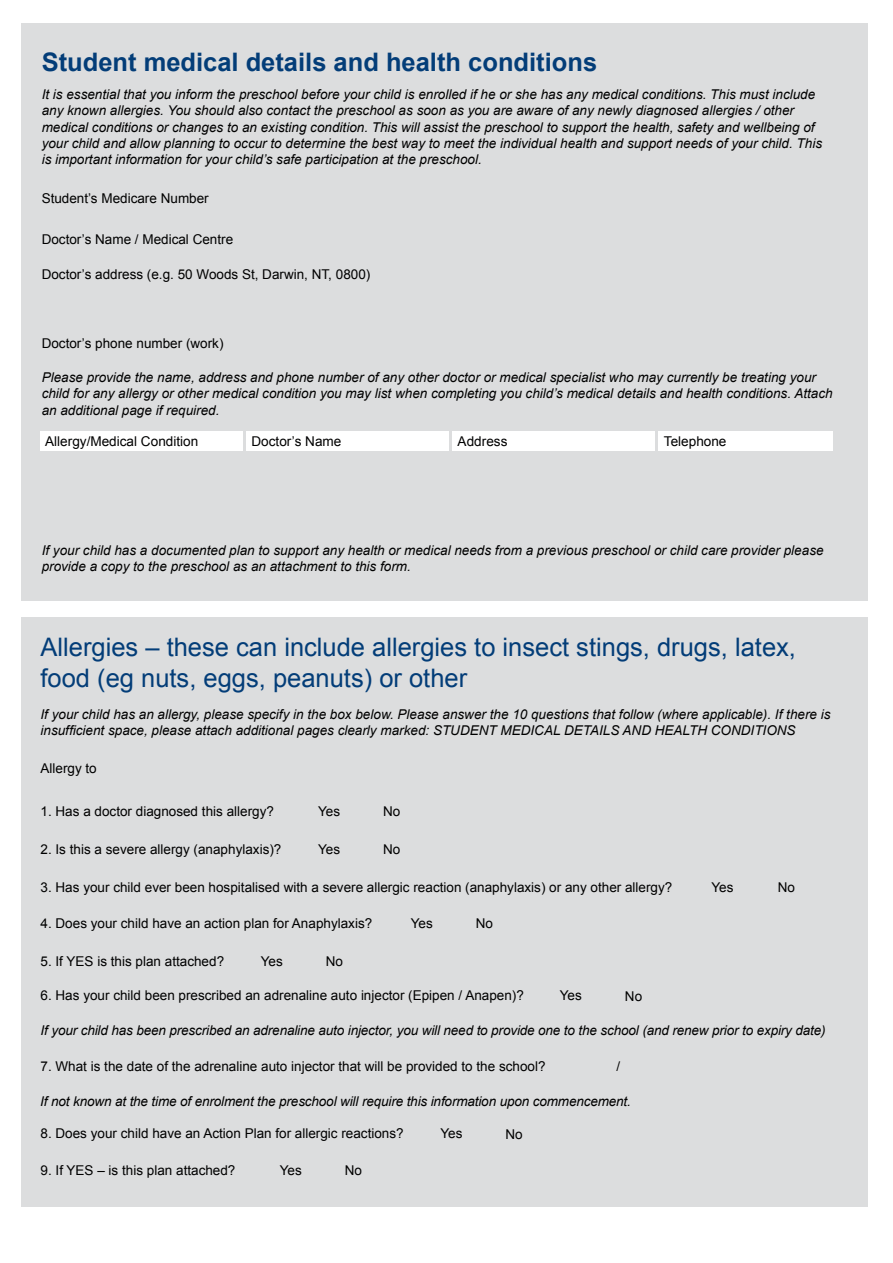
<style>
.page{position:relative;width:893px;height:1263px;background:#fff}
.page>*{position:absolute;margin:0;border:0;box-sizing:border-box;transform-origin:0 0}
.t1{font:25.5px/30.6px "Arial";color:#033d78}
.t2{font:700 25.5px "Arial";color:#033d78}
.t3{font:italic 13.5px/16.2px "Arial";color:#000}
.t4{font:13.5px "Arial";color:#000}
</style>
<div class="page">
<div style="left:21px;top:23px;width:847px;height:578px;background:#dcddde"></div>
<div style="left:21px;top:617px;width:847px;height:589px;background:#dcddde"></div>
<div style="left:41px;top:431px;width:202px;height:20px;background:#fff"></div>
<div style="left:246px;top:431px;width:203px;height:20px;background:#fff"></div>
<div style="left:452px;top:431px;width:202px;height:20px;background:#fff"></div>
<div style="left:658px;top:431px;width:174px;height:20px;background:#fff"></div>
<h1 class="t2" style="left:42px;top:45px;width:557px">Student medical details and health conditions</h1>
<p class="t3" style="left:42px;top:87px;width:782px">It is essential that you inform the preschool before your child is enrolled if he or she has any medical conditions. This must include any known allergies. You should also contact the preschool as soon as you are aware of any newly diagnosed allergies / other medical conditions or changes to an existing condition. This will assist the preschool to support the health, safety and wellbeing of your child and allow planning to occur to determine the best way to meet the individual health and support needs of your child. This is important information for your child’s safe participation at the preschool.</p>
<p class="t4" style="left:42px;top:190px;width:169px">Student’s Medicare Number</p>
<p class="t4" style="left:42px;top:231px;width:193px">Doctor’s Name / Medical Centre</p>
<p class="t4" style="left:42px;top:265px;width:330px">Doctor’s address (e.g. 50 Woods St, Darwin, NT, 0800)</p>
<p class="t4" style="left:42px;top:334px;width:183px">Doctor’s phone number (work)</p>
<p class="t3" style="left:42px;top:370px;width:792px">Please provide the name, address and phone number of any other doctor or medical specialist who may currently be treating your child for any allergy or other medical condition you may list when completing you child’s medical details and health conditions. Attach an additional page if required.</p>
<p class="t4" style="left:45px;top:432px;width:155px">Allergy/Medical Condition</p>
<p class="t4" style="left:251px;top:432px;width:92px">Doctor’s Name</p>
<p class="t4" style="left:458px;top:432px;width:51px">Address</p>
<p class="t4" style="left:664px;top:432px;width:64px">Telephone</p>
<p class="t3" style="left:42px;top:542px;width:783px">If your child has a documented plan to support any health or medical needs from a previous preschool or child care provider please provide a copy to the preschool as an attachment to this form.</p>
<h1 class="t1" style="left:41px;top:632px;width:757px">Allergies – these can include allergies to insect stings, drugs, latex, food (eg nuts, eggs, peanuts) or other</h1>
<p class="t3" style="left:41px;top:707px;width:791px">If your child has an allergy, please specify in the box below. Please answer the 10 questions that follow (where applicable). If there is insufficient space, please attach additional pages clearly marked: STUDENT MEDICAL DETAILS AND HEALTH CONDITIONS</p>
<p class="t4" style="left:41px;top:759px;width:58px">Allergy to</p>
<p class="t4" style="left:41px;top:802px;width:235px">1. Has a doctor diagnosed this allergy?</p>
<p class="t4" style="left:41px;top:840px;width:242px">2. Is this a severe allergy (anaphylaxis)?</p>
<p class="t4" style="left:41px;top:878px;width:633px">3. Has your child ever been hospitalised with a severe allergic reaction (anaphylaxis) or any other allergy?</p>
<p class="t4" style="left:41px;top:914px;width:333px">4. Does your child have an action plan for Anaphylaxis?</p>
<p class="t4" style="left:318px;top:802px;width:24px">Yes</p>
<p class="t4" style="left:318px;top:840px;width:24px">Yes</p>
<p class="t4" style="left:383px;top:802px;width:19px">No</p>
<p class="t4" style="left:383px;top:841px;width:19px">No</p>
<p class="t4" style="left:411px;top:914px;width:24px">Yes</p>
<p class="t4" style="left:476px;top:914px;width:19px">No</p>
<p class="t4" style="left:41px;top:952px;width:185px">5. If YES is this plan attached?</p>
<p class="t4" style="left:261px;top:952px;width:24px">Yes</p>
<p class="t4" style="left:326px;top:952px;width:19px">No</p>
<p class="t4" style="left:41px;top:987px;width:485px">6. Has your child been prescribed an adrenaline auto injector (Epipen / Anapen)?</p>
<p class="t4" style="left:560px;top:987px;width:24px">Yes</p>
<p class="t4" style="left:625px;top:987px;width:19px">No</p>
<p class="t4" style="left:711px;top:878px;width:24px">Yes</p>
<p class="t4" style="left:778px;top:878px;width:19px">No</p>
<p class="t3" style="left:41px;top:1022px;width:787px">If your child has been prescribed an adrenaline auto injector, you will need to provide one to the school (and renew prior to expiry date)</p>
<p class="t4" style="left:41px;top:1057px;width:507px">7. What is the date of the adrenaline auto injector that will be provided to the school?</p>
<p class="t4" style="left:616px;top:1057px;width:5px">/</p>
<p class="t3" style="left:40px;top:1094px;width:592px">If not known at the time of enrolment the preschool will require this information upon commencement.</p>
<p class="t4" style="left:41px;top:1125px;width:365px">8. Does your child have an Action Plan for allergic reactions?</p>
<p class="t4" style="left:440px;top:1125px;width:24px">Yes</p>
<p class="t4" style="left:505px;top:1125px;width:19px">No</p>
<p class="t4" style="left:41px;top:1161px;width:196px">9. If YES – is this plan attached?</p>
<p class="t4" style="left:280px;top:1161px;width:24px">Yes</p>
<p class="t4" style="left:345px;top:1161px;width:19px">No</p>
</div>
